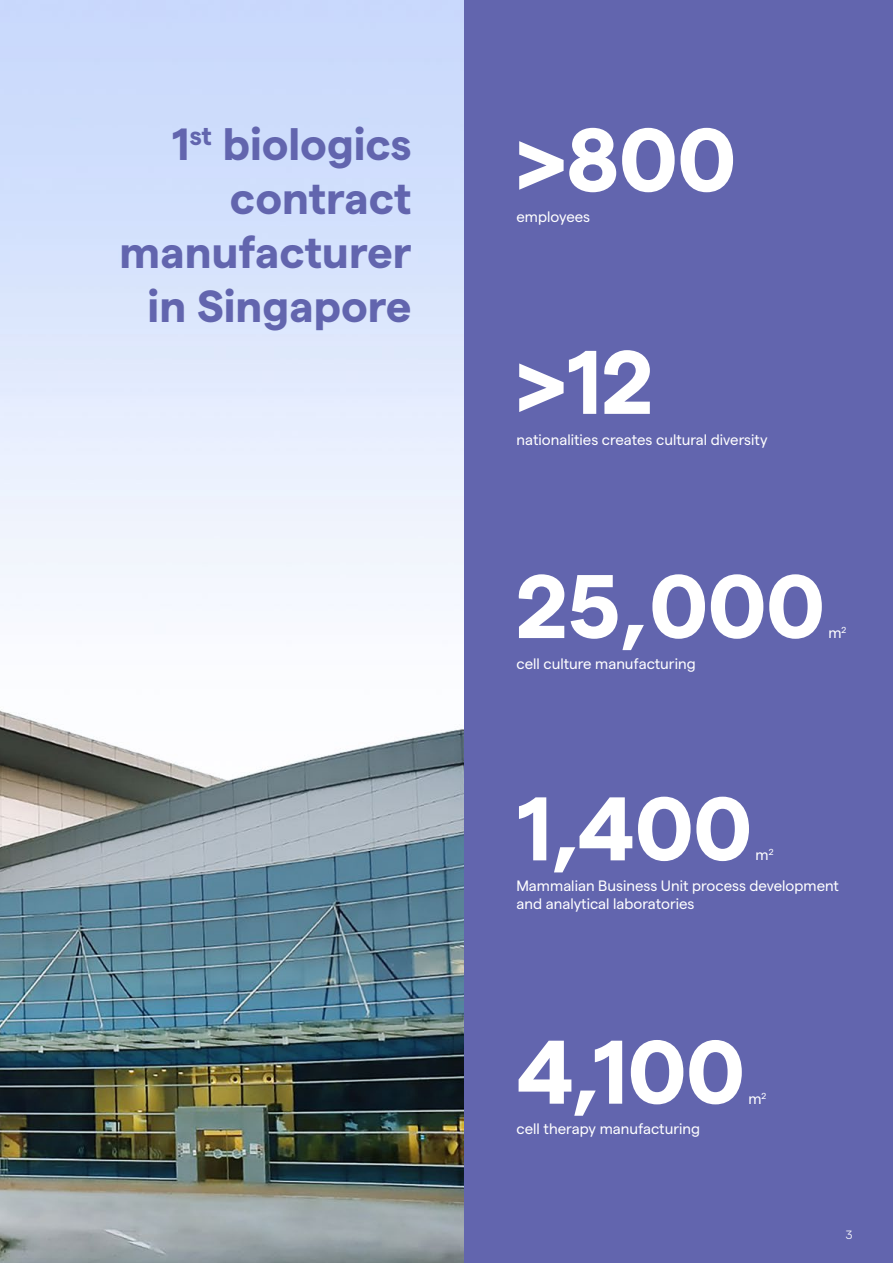
<style>
.page{position:relative;width:893px;height:1263px;background:#fff}
.page>*{position:absolute;margin:0;border:0;box-sizing:border-box;transform-origin:0 0}
.t1{font:700 90px "Matter";color:#fff}
.t2{font:700 45px/54px "Matter";color:#6265ae;text-align:right}
.t3{font:15px/30.8px "Matter";color:#fff}
.t4{font:300 12px "Matter";color:#fff}
</style>
<div class="page">
<img style="left:0;top:0;width:464px;height:1263px">
<div style="left:464px;top:0;width:429px;height:1263px;background:#6265ae"></div>
<h2 class="t2" style="left:120px;top:113px;width:294px">1<sup>st</sup> biologics contract manufacturer in Singapore</h2>
<h1 class="t1" style="left:516px;top:93px;width:221px">&gt;800</h1>
<p class="t3" style="left:516px;top:200px;width:75px">employees</p>
<h1 class="t1" style="left:516px;top:315px;width:139px">&gt;12</h1>
<p class="t3" style="left:516px;top:423px;width:253px">nationalities creates cultural diversity</p>
<h1 class="t1" style="left:516px;top:540px;width:310px">25,000</h1>
<p class="t3" style="left:828px;top:616px;width:20px">m<sup>2</sup></p>
<p class="t3" style="left:516px;top:647px;width:181px">cell culture manufacturing</p>
<h1 class="t1" style="left:516px;top:762px;width:237px">1,400</h1>
<p class="t3" style="left:516px;top:838px;width:324px;text-indent:239px">m<sup>2<br></sup>Mammalian Business Unit process development</p>
<p class="t3" style="left:516px;top:887px;width:180px">and analytical laboratories</p>
<h1 class="t1" style="left:516px;top:1005px;width:230px">4,100</h1>
<p class="t3" style="left:748px;top:1082px;width:20px">m<sup>2</sup></p>
<p class="t3" style="left:516px;top:1112px;width:185px">cell therapy manufacturing</p>
<p class="t4" style="left:846px;top:1226px;width:8px">3</p>
</div>
